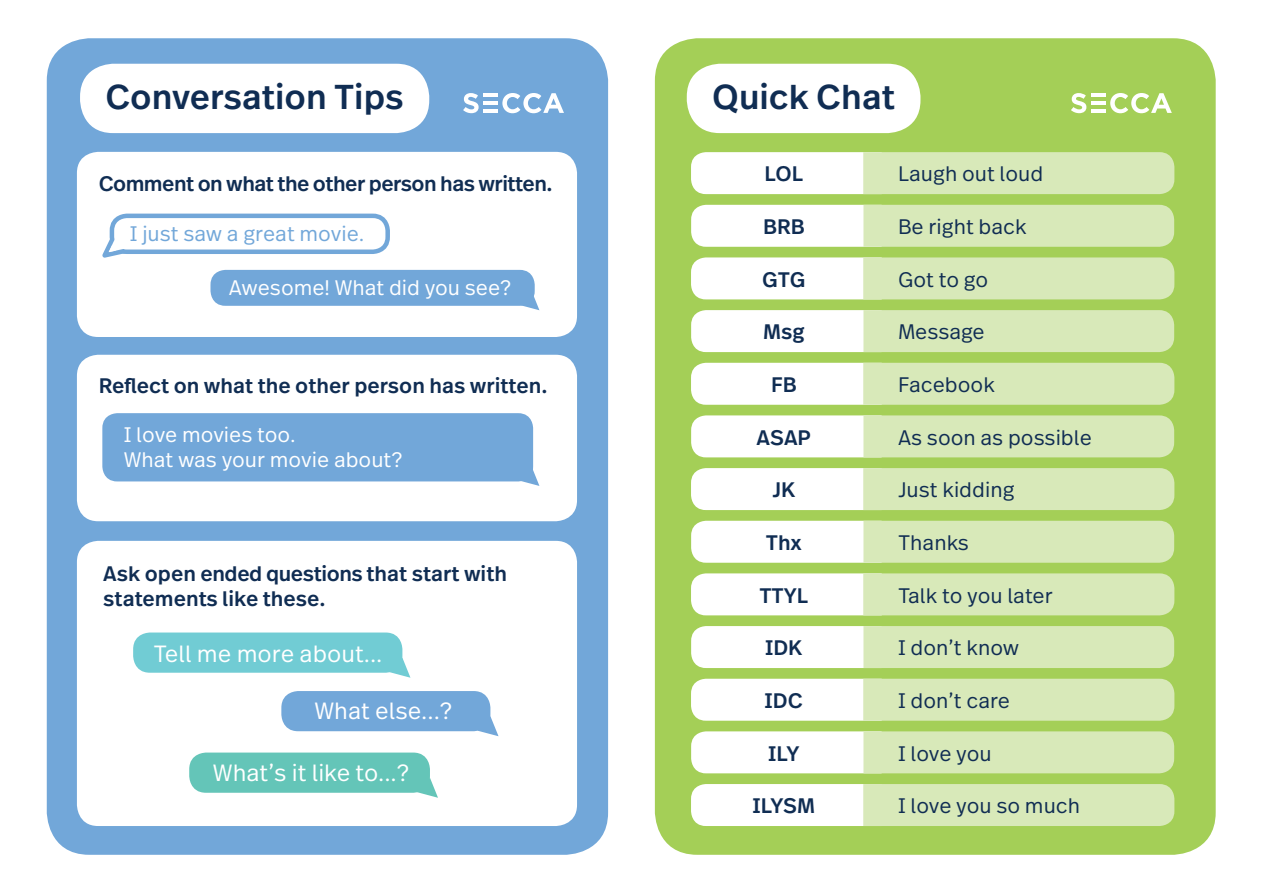
<style>
.page{position:relative;width:1263px;height:893px;background:#fff}
.page>*{position:absolute;margin:0;border:0;box-sizing:border-box;transform-origin:0 0}
.t1{font:500 34.5px "Real Text Pro";color:#102d53}
.t2{font:300 23.55px "Real Text Pro";color:#fff}
.t3{font:300 21px "Real Text Pro";color:#102d53}
.t4{font:500 21px/25.2px "Real Text Pro";color:#102d53}
.t5{font:300 21px/25.2px "Real Text Pro";color:#fff}
.t6{font:500 21px "Real Text Pro";letter-spacing:-.025em;color:#102d53}
.t7{font:300 21px "Real Text Pro";color:#72a7d9}
</style>
<div class="page">
<div style="left:47px;top:38px;width:561px;height:817px;background:#72a7d9;border-radius:43px"></div>
<div style="left:77px;top:152px;width:500px;height:185px;background:#fff;border-radius:21px"></div>
<div style="left:77px;top:355px;width:500px;height:166px;background:#fff;border-radius:21px"></div>
<div style="left:77px;top:541px;width:500px;height:285px;background:#fff;border-radius:21px"></div>
<div style="left:655px;top:38px;width:561px;height:817px;background:#a4cf57;border-radius:43px"></div>
<div style="left:210px;top:270px;width:325px;height:36px;background:#72a7d9;border-radius:15px"></div>
<svg style="left:521px;top:292px;width:18px;height:18px"></svg>
<div style="left:110px;top:214px;width:280px;height:40px;border:4px solid #72a7d9;border-radius:15px"></div>
<svg style="left:102px;top:234px;width:28px;height:24px"></svg>
<hr style="left:1091px;top:109px;width:14px;height:4px;background:#fff">
<hr style="left:1091px;top:93px;width:14px;height:4px;background:#fff">
<hr style="left:1091px;top:101px;width:14px;height:4px;background:#fff">
<svg style="left:1071px;top:93px;width:15px;height:20px"></svg>
<svg style="left:1110px;top:93px;width:62px;height:20px"></svg>
<hr style="left:483px;top:109px;width:15px;height:4px;background:#fff">
<hr style="left:483px;top:93px;width:15px;height:4px;background:#fff">
<hr style="left:483px;top:101px;width:15px;height:4px;background:#fff">
<svg style="left:463px;top:93px;width:16px;height:20px"></svg>
<svg style="left:502px;top:93px;width:62px;height:20px"></svg>
<div style="left:687px;top:64px;width:233px;height:69px;background:#fff;border-radius:33px"></div>
<div style="left:80px;top:64px;width:349px;height:69px;background:#fff;border-radius:33px"></div>
<div style="left:102px;top:413px;width:431px;height:68px;background:#72a7d9;border-radius:15px"></div>
<svg style="left:521px;top:470px;width:18px;height:16px"></svg>
<div style="left:133px;top:632px;width:269px;height:41px;background:#71ccd4;border-radius:17px"></div>
<svg style="left:390px;top:658px;width:20px;height:20px"></svg>
<div style="left:281px;top:691px;width:209px;height:40px;background:#72a7d9;border-radius:17px"></div>
<svg style="left:477px;top:716px;width:21px;height:20px"></svg>
<div style="left:189px;top:753px;width:241px;height:40px;background:#64c5b8;border-radius:17px"></div>
<svg style="left:417px;top:778px;width:21px;height:20px"></svg>
<svg style="left:691px;top:784px;width:483px;height:42px;background:#e5f0d0"></svg>
<svg style="left:691px;top:152px;width:483px;height:42px;background:#e5f0d0"></svg>
<svg style="left:691px;top:205px;width:483px;height:42px;background:#e4f0d0"></svg>
<svg style="left:691px;top:257px;width:483px;height:42px;background:#e4f0cf"></svg>
<svg style="left:691px;top:310px;width:483px;height:42px;background:#e5f0d0"></svg>
<svg style="left:691px;top:363px;width:483px;height:42px;background:#e4f0d0"></svg>
<svg style="left:691px;top:415px;width:483px;height:42px;background:#e4f0cf"></svg>
<svg style="left:691px;top:468px;width:483px;height:42px;background:#e5f0d0"></svg>
<svg style="left:691px;top:573px;width:483px;height:42px;background:#e4f0cf"></svg>
<svg style="left:691px;top:626px;width:483px;height:42px;background:#e5f0d0"></svg>
<svg style="left:691px;top:679px;width:483px;height:42px;background:#e4f0d0"></svg>
<svg style="left:691px;top:731px;width:483px;height:42px;background:#e4f0cf"></svg>
<svg style="left:691px;top:521px;width:483px;height:42px;background:#e4f0d0"></svg>
<h1 class="t1" style="left:106px;top:73px;width:300px">Conversation Tips</h1>
<h1 class="t1" style="left:712px;top:73px;width:184px">Quick Chat</h1>
<p class="t6" style="left:99px;top:168px;width:455px">Comment on what the other person has written.</p>
<p class="t7" style="left:130px;top:219px;width:236px">I just saw a great movie.</p>
<p class="t5" style="left:229px;top:275px;width:284px">Awesome! What did you see?</p>
<p class="t4" style="left:99px;top:373px;width:450px">Reflect on what the other person has written.</p>
<p class="t5" style="left:124px;top:421px;width:280px">I love movies too.<br>What was your movie about?</p>
<p class="t4" style="left:103px;top:561px;width:405px">Ask open ended questions that start with statements like these.</p>
<p class="t2" style="left:153px;top:637px;width:230px">Tell me more about...</p>
<p class="t2" style="left:314px;top:694px;width:139px">What else...?</p>
<p class="t2" style="left:213px;top:757px;width:198px">What’s it like to...?</p>
<p class="t4" style="left:764px;top:161px;width:40px">LOL</p>
<p class="t3" style="left:898px;top:159px;width:147px">Laugh out loud</p>
<p class="t4" style="left:763px;top:213px;width:43px">BRB</p>
<p class="t3" style="left:898px;top:212px;width:130px">Be right back</p>
<p class="t4" style="left:762px;top:266px;width:45px">GTG</p>
<p class="t3" style="left:898px;top:265px;width:92px">Got to go</p>
<p class="t4" style="left:763px;top:319px;width:43px">Msg</p>
<p class="t3" style="left:898px;top:317px;width:88px">Message</p>
<p class="t4" style="left:771px;top:371px;width:27px">FB</p>
<p class="t3" style="left:898px;top:370px;width:98px">Facebook</p>
<p class="t4" style="left:757px;top:424px;width:56px">ASAP</p>
<p class="t3" style="left:898px;top:423px;width:195px">As soon as possible</p>
<p class="t4" style="left:772px;top:477px;width:25px">JK</p>
<p class="t3" style="left:898px;top:475px;width:118px">Just kidding</p>
<p class="t4" style="left:766px;top:529px;width:37px">Thx</p>
<p class="t3" style="left:898px;top:528px;width:72px">Thanks</p>
<p class="t4" style="left:759px;top:582px;width:51px">TTYL</p>
<p class="t3" style="left:898px;top:581px;width:156px">Talk to you later</p>
<p class="t4" style="left:765px;top:635px;width:39px">IDK</p>
<p class="t3" style="left:898px;top:633px;width:123px">I don’t know</p>
<p class="t4" style="left:764px;top:687px;width:40px">IDC</p>
<p class="t3" style="left:898px;top:686px;width:114px">I don’t care</p>
<p class="t4" style="left:768px;top:740px;width:33px">ILY</p>
<p class="t3" style="left:898px;top:739px;width:95px">I love you</p>
<p class="t4" style="left:752px;top:793px;width:64px">ILYSM</p>
<p class="t3" style="left:898px;top:791px;width:184px">I love you so much</p>
</div>
